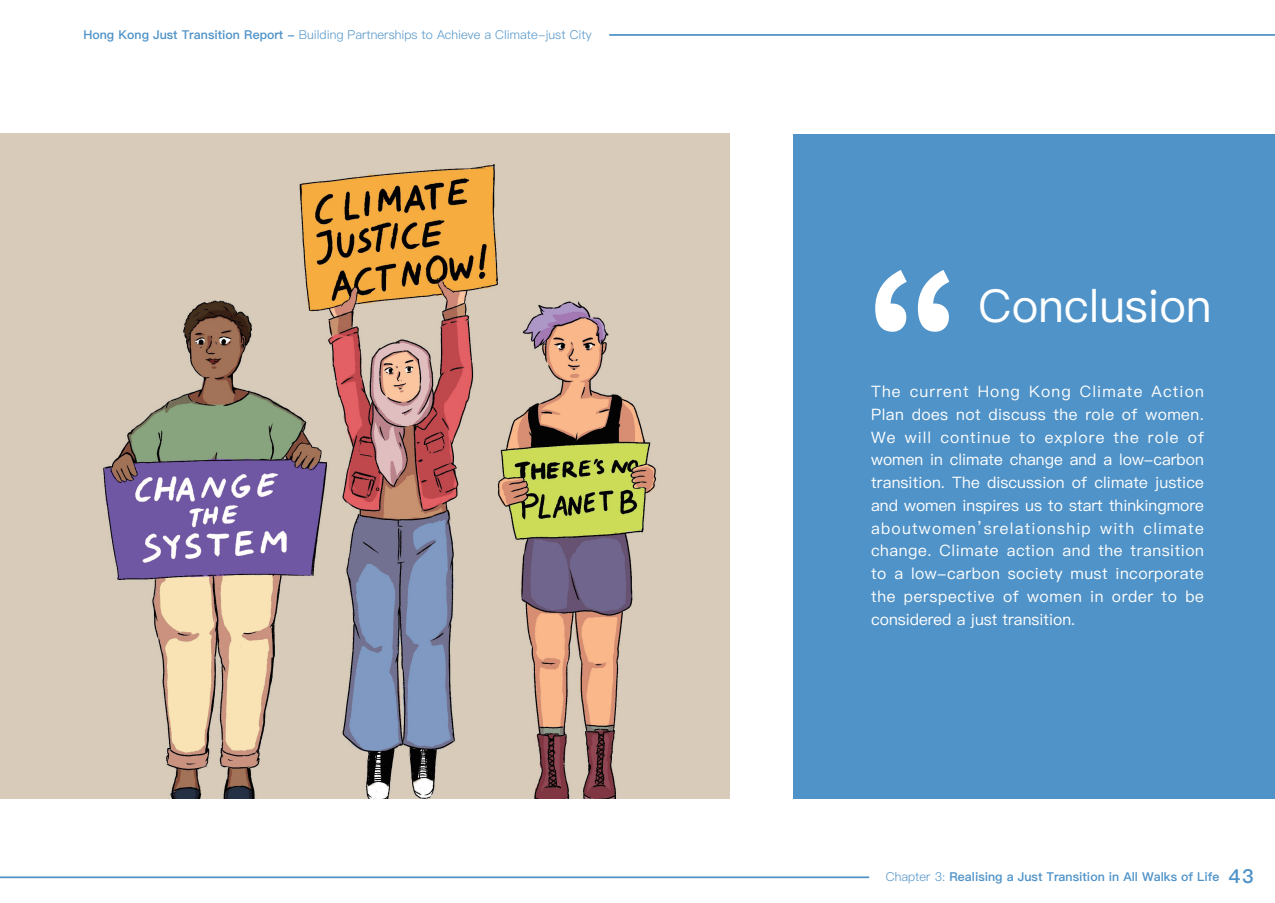
<style>
.page{position:relative;width:1275px;height:903px;background:#fff}
.page>*{position:absolute;margin:0;border:0;box-sizing:border-box;transform-origin:0 0}
.t1{font:152.25px "Gen Yo Gothic TW H";color:#fff}
.t2{font:45.5px "Ping Fang HK";color:#fff}
.t3{font:600 19.25px "Ping Fang HK";color:#5093c8}
.t4{font:15.75px/22.8px "Ping Fang HK";color:#fff;text-align:justify}
.t5{font:300 12.25px "Ping Fang HK";color:#5093c8}
.t6{font:600 12.25px "Ping Fang HK";color:#5093c8}
.s1{font-weight:600}
.s2{font-weight:300}
</style>
<div class="page">
<div style="left:794px;top:134px;width:481px;height:664px;background:#5093c8"></div>
<img style="left:0;top:134px;width:729px;height:664px">
<hr style="left:609px;top:34px;width:666px;height:2px;background:#5093c8">
<hr style="left:0;top:876px;width:869px;height:2px;background:#5093c8">
<p class="t5" style="left:84px;top:27px;width:510px"><span class="s1">Hong Kong Just Transition Report -</span> Building Partnerships to Achieve a Climate-just City</p>
<h1 class="t1" style="left:866px;top:247px;width:98px">“</h1>
<h2 class="t2" style="left:979px;top:278px;width:235px">Conclusion</h2>
<p class="t4" style="left:871px;top:380px;width:334px">The current Hong Kong Climate Action Plan does not discuss the role of women.<br>We will continue to explore the role of women in climate change and a low-carbon transition. The discussion of climate justice and women inspires us to start thinkingmore aboutwomen’srelationship with climate change. Climate action and the transition to a low-carbon society must incorporate the perspective of women in order to be considered a just transition.</p>
<p class="t6" style="left:886px;top:869px;width:335px"><span class="s2">Chapter 3:</span> Realising a Just Transition in All Walks of Life</p>
<p class="t3" style="left:1229px;top:864px;width:27px">43</p>
</div>
